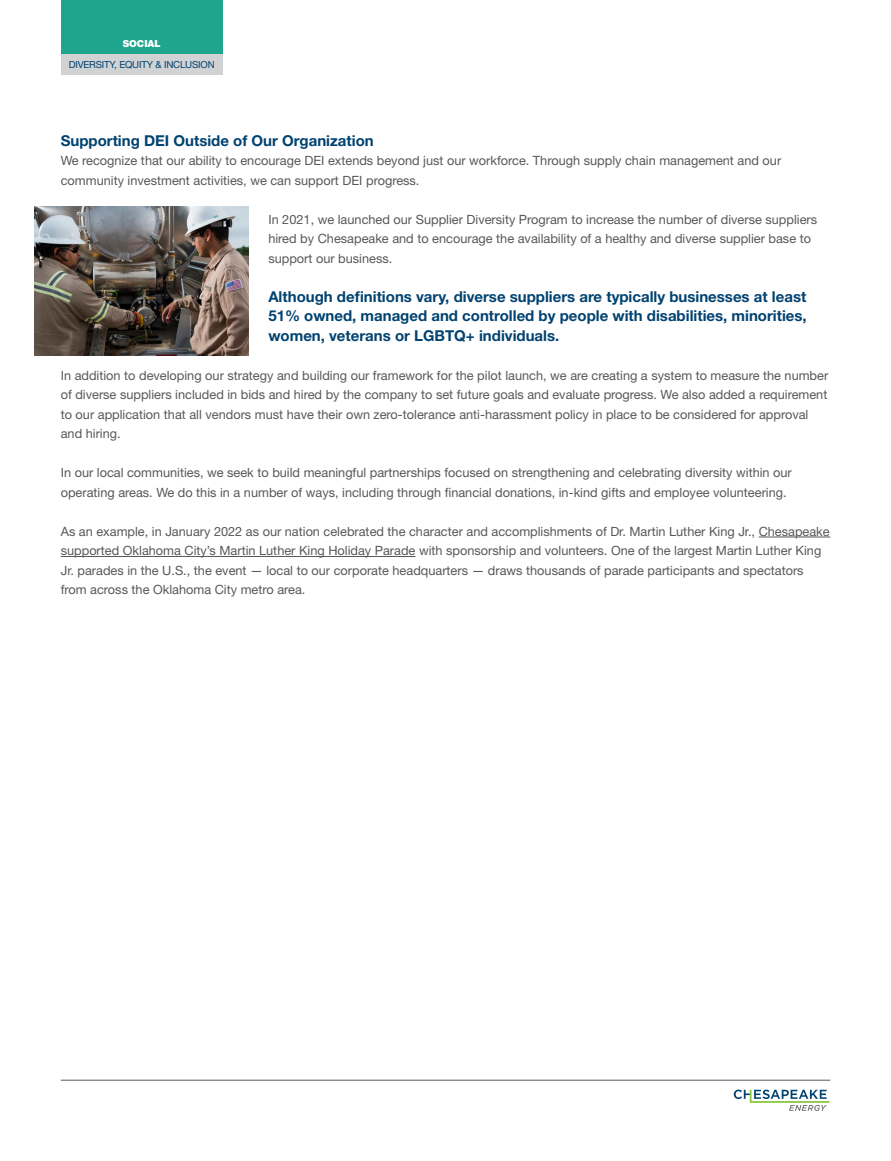
<style>
.page{position:relative;width:891px;height:1161px;background:#fff}
.page>*{position:absolute;margin:0;border:0;box-sizing:border-box;transform-origin:0 0}
.SUBHEAD{font:700 15px/19.5px "Helvetica Neue LT Std";color:#004270;text-align:justify}
.BODY_TEXT{font:12.75px/19.5px "Helvetica Neue LT Std";color:#57585a}
.INTRO_TEXT{font:9.75px "Helvetica Neue LT Std";letter-spacing:-.02em;color:#004270}
.INTRO_TEXT-2{font:900 9.75px "Helvetica Neue LT Std";color:#fff}
</style>
<div class="page">
<svg style="left:734px;top:1090px;width:96px;height:21px"></svg>
<hr style="left:61px;top:1080px;width:769px;height:1px;background:#57585a">
<div style="left:61px;top:27px;width:162px;height:47px;background:#d1d2d4"></div>
<hr style="left:759px;top:537px;width:71px;height:1px;background:#57585a">
<hr style="left:61px;top:556px;width:354px;height:1px;background:#57585a">
<div style="left:61px;top:0;width:162px;height:54px;background:#1fa48e"></div>
<img style="left:34px;top:206px;width:214px;height:149px">
<p class="INTRO_TEXT-2" style="left:123px;top:38px;width:40px">SOCIAL</p>
<p class="INTRO_TEXT" style="left:69px;top:58px;width:148px">DIVERSITY, EQUITY &amp; INCLUSION</p>
<p class="SUBHEAD" style="left:61px;top:130px;width:315px">Supporting DEI Outside of Our Organization</p>
<p class="BODY_TEXT" style="left:61px;top:151px;width:722px">We recognize that our ability to encourage DEI extends beyond just our workforce. Through supply chain management and our community investment activities, we can support DEI progress.</p>
<p class="BODY_TEXT" style="left:268px;top:209px;width:550px">In 2021, we launched our Supplier Diversity Program to increase the number of diverse suppliers hired by Chesapeake and to encourage the availability of a healthy and diverse supplier base to support our business.</p>
<p class="SUBHEAD" style="left:268px;top:286px;width:540px">Although definitions vary, diverse suppliers are typically businesses at least 51% owned, managed and controlled by people with disabilities, minorities, women, veterans or LGBTQ+ individuals.</p>
<p class="BODY_TEXT" style="left:61px;top:365px;width:769px">In addition to developing our strategy and building our framework for the pilot launch, we are creating a system to measure the number of diverse suppliers included in bids and hired by the company to set future goals and evaluate progress. We also added a requirement to our application that all vendors must have their own zero-tolerance anti-harassment policy in place to be considered for approval and hiring.</p>
<p class="BODY_TEXT" style="left:61px;top:463px;width:733px">In our local communities, we seek to build meaningful partnerships focused on strengthening and celebrating diversity within our operating areas. We do this in a number of ways, including through financial donations, in-kind gifts and employee volunteering.</p>
<p class="BODY_TEXT" style="left:61px;top:521px;width:771px">As an example, in January 2022 as our nation celebrated the character and accomplishments of Dr. Martin Luther King Jr., Chesapeake supported Oklahoma City’s Martin Luther King Holiday Parade with sponsorship and volunteers. One of the largest Martin Luther King Jr. parades in the U.S., the event — local to our corporate headquarters — draws thousands of parade participants and spectators from across the Oklahoma City metro area.</p>
</div>
